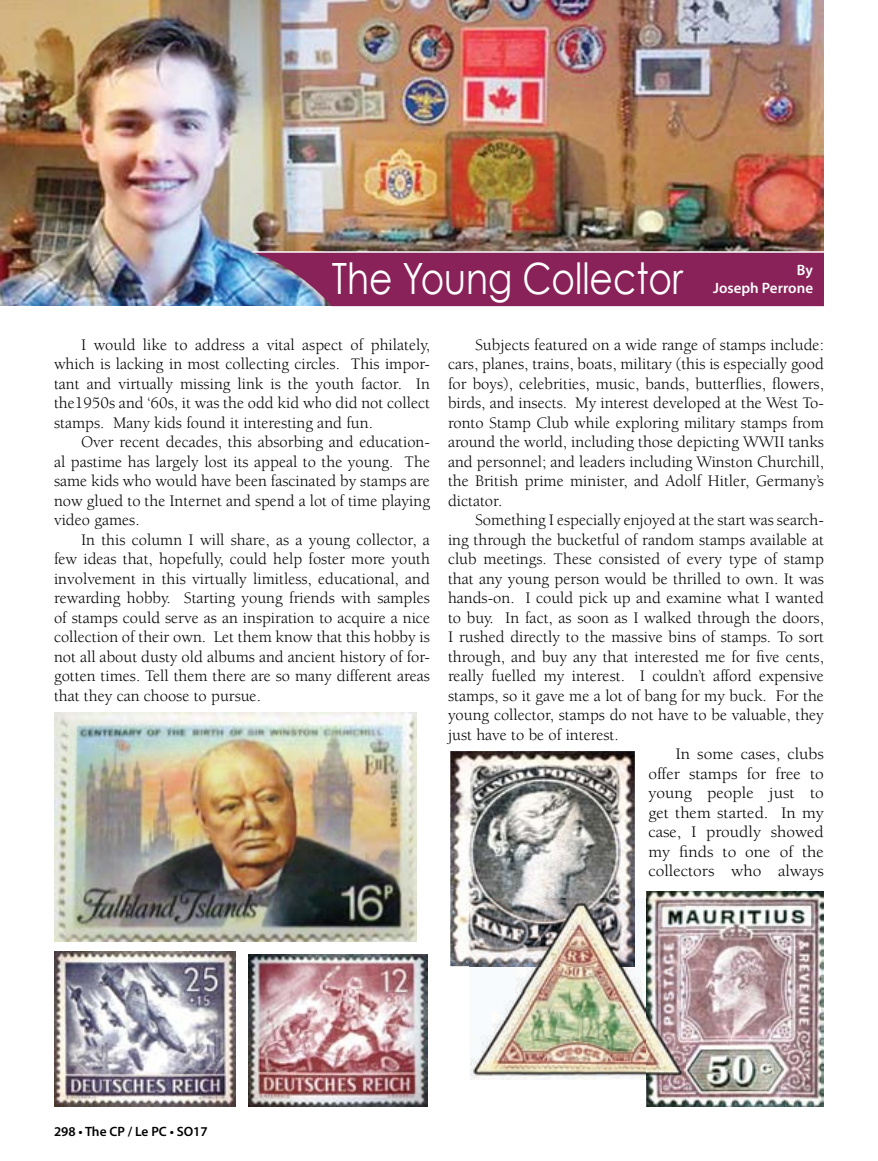
<style>
.page{position:relative;width:878px;height:1161px;background:#fff}
.page>*{position:absolute;margin:0;border:0;box-sizing:border-box;transform-origin:0 0}
.t1{font:43.2px "Century Gothic";color:#fff;scale:.83 1}
.t2{font:16.5px/19.5px "Berkeley";color:#000;text-align:justify}
.t3{font:16.5px "Berkeley";color:#000;scale:1.05 1}
.t4{font:600 15px/18px "Myriad Pro";color:#fff;text-align:right}
.t5{font:600 13.5px "Myriad Pro";color:#000}
</style>
<div class="page">
<img style="left:0;top:0;width:824px;height:306px">
<svg style="left:251px;top:252px;width:573px;height:54px;background:#882d64"></svg>
<hr style="left:252px;top:251px;width:572px;height:2px;background:#fff">
<img style="left:450px;top:751px;width:184px;height:215px">
<img style="left:646px;top:891px;width:178px;height:216px">
<img style="left:54px;top:951px;width:181px;height:156px">
<img style="left:248px;top:955px;width:179px;height:151px">
<img style="left:54px;top:712px;width:363px;height:230px">
<img style="left:470px;top:898px;width:216px;height:182px">
<img style="left:470px;top:898px;width:164px;height:68px">
<h1 class="t1" style="left:332px;top:252px;width:424px">The Young Collector</h1>
<p class="t4" style="left:713px;top:260px;width:101px">By<br>Joseph Perrone</p>
<p class="t2" style="left:54px;top:335px;width:377px;text-indent:27px">I would like to address a vital aspect of philately, which is lacking in most collecting circles. This impor&shy;tant and virtually missing link is the youth factor. In the1950s and ‘60s, it was the odd kid who did not collect stamps. Many kids found it interesting and fun.</p>
<p class="t2" style="left:54px;top:433px;width:377px;text-indent:27px">Over recent decades, this absorbing and education&shy;al pastime has largely lost its appeal to the young. The same kids who would have been fascinated by stamps are now glued to the Internet and spend a lot of time playing video games.</p>
<p class="t2" style="left:54px;top:530px;width:377px;text-indent:27px">In this column I will share, as a young collector, a few ideas that, hopefully, could help foster more youth involvement in this virtually limitless, educational, and rewarding hobby. Starting young friends with samples of stamps could serve as an inspiration to acquire a nice collection of their own. Let them know that this hobby is not all about dusty old albums and ancient history of for&shy;gotten times. Tell them there are so many different areas that they can choose to pursue.</p>
<p class="t2" style="left:448px;top:335px;width:377px;text-indent:27px">Subjects featured on a wide range of stamps include: cars, planes, trains, boats, military (this is especially good for boys), celebrities, music, bands, butterflies, flowers, birds, and insects. My interest developed at the West To&shy;ronto Stamp Club while exploring military stamps from around the world, including those depicting WWII tanks and personnel; and leaders including Winston Churchill, the British prime minister, and Adolf Hitler, Germany’s dictator.</p>
<p class="t2" style="left:475px;top:511px;width:350px">Something I especially enjoyed at the start was search-</p>
<p class="t2" style="left:448px;top:530px;width:377px">ing through the bucketful of random stamps available at</p>
<p class="t2" style="left:448px;top:550px;width:377px">club meetings. These consisted of every type of stamp</p>
<p class="t2" style="left:448px;top:569px;width:377px">that any young person would be thrilled to own. It was</p>
<p class="t2" style="left:448px;top:589px;width:377px">hands-on. I could pick up and examine what I wanted</p>
<p class="t2" style="left:448px;top:608px;width:377px">to buy. In fact, as soon as I walked through the doors,</p>
<p class="t2" style="left:448px;top:628px;width:377px">I rushed directly to the massive bins of stamps. To sort</p>
<p class="t2" style="left:448px;top:647px;width:377px">through, and buy any that interested me for five cents,</p>
<p class="t2" style="left:448px;top:667px;width:377px">really fuelled my interest. I couldn’t afford expensive</p>
<p class="t2" style="left:448px;top:686px;width:377px">stamps, so it gave me a lot of bang for my buck. For the</p>
<p class="t2" style="left:448px;top:706px;width:377px">young collector, stamps do not have to be valuable, they</p>
<p class="t2" style="left:448px;top:725px;width:172px">just have to be of interest.</p>
<p class="t3" style="left:675px;top:745px;width:143px">In some cases, clubs</p>
<p class="t3" style="left:648px;top:765px;width:169px">offer stamps for free to</p>
<p class="t3" style="left:648px;top:784px;width:169px">young people just to</p>
<p class="t3" style="left:648px;top:804px;width:169px">get them started. In my</p>
<p class="t3" style="left:648px;top:823px;width:169px">case, I proudly showed</p>
<p class="t3" style="left:648px;top:843px;width:169px">my finds to one of the</p>
<p class="t3" style="left:648px;top:862px;width:169px">collectors who always</p>
<p class="t5" style="left:54px;top:1122px;width:155px">298 • The CP / Le PC • SO17</p>
</div>
